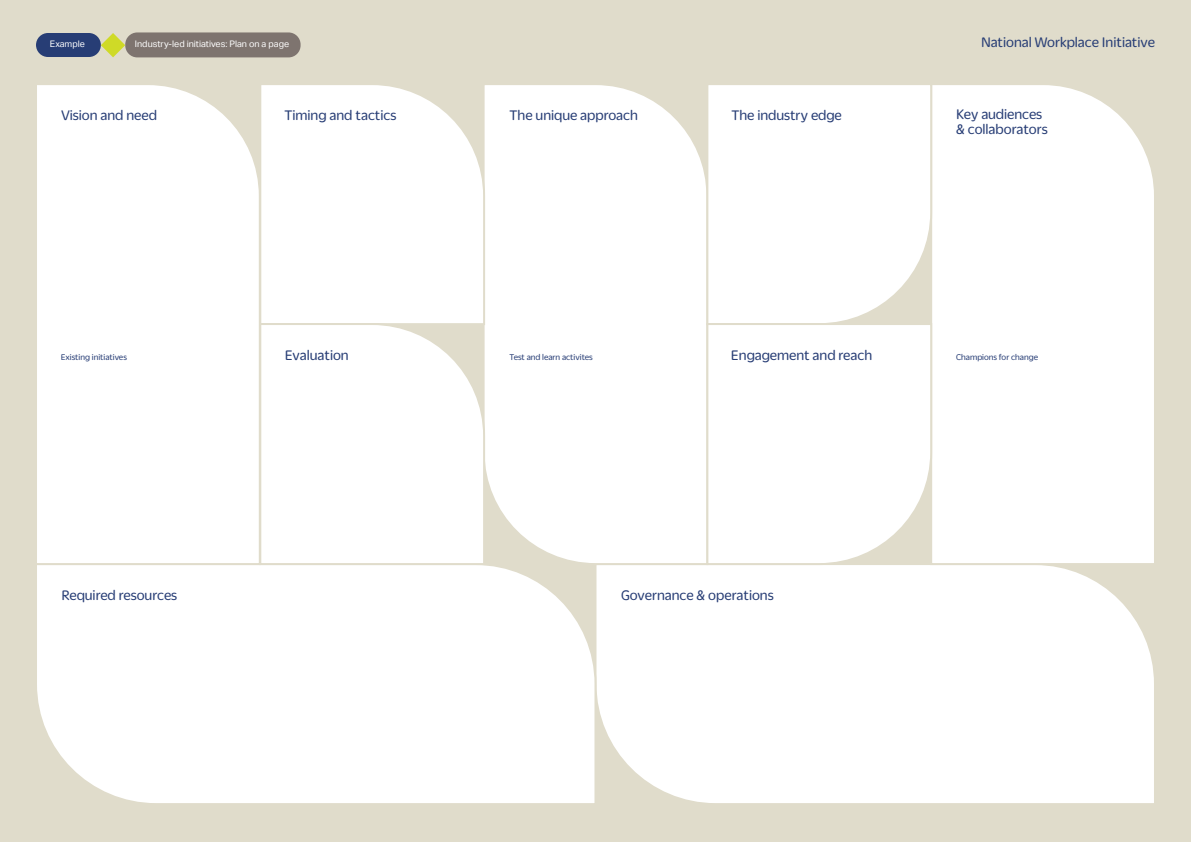
<style>
.page{position:relative;width:1191px;height:842px;background:#e0dccb}
.page>*{position:absolute;margin:0;border:0;box-sizing:border-box;transform-origin:0 0}
._3_-_body_copy{font:15px/15px "Duplicate Soft";color:#273d75}
._3_-_body_copy-2{font:9px "Duplicate Soft";color:#273d75}
._3_-_body_copy-3{font:9px "Aktiv Grotesk";color:#fff}
</style>
<div class="page">
<div style="left:597px;top:566px;width:557px;height:237px;background:#fff"></div>
<div style="left:37px;top:566px;width:560px;height:237px;background:#fff"></div>
<div style="left:933px;top:85px;width:221px;height:481px;background:#fff"></div>
<div style="left:37px;top:85px;width:221px;height:481px;background:#fff"></div>
<div style="left:486px;top:85px;width:219px;height:481px;background:#fff"></div>
<svg style="left:705px;top:85px;width:228px;height:237px;background:#fcfcfb"></svg>
<svg style="left:258px;top:85px;width:228px;height:237px;background:#fcfcfb"></svg>
<svg style="left:705px;top:322px;width:228px;height:244px;background:#fcfcfa"></svg>
<svg style="left:258px;top:322px;width:228px;height:244px;background:#fcfcfa"></svg>
<div style="left:36px;top:33px;width:65px;height:24px;background:#273d75;border-radius:12px"></div>
<div style="left:125px;top:32px;width:175px;height:25px;background:#7e746f;border-radius:12px"></div>
<svg style="left:101px;top:33px;width:24px;height:24px"></svg>
<p class="_3_-_body_copy-3" style="left:50px;top:39px;width:36px">Example</p>
<p class="_3_-_body_copy-3" style="left:135px;top:39px;width:156px">Industry-led initiatives: Plan on a page</p>
<p class="_3_-_body_copy" style="left:981px;top:33px;width:175px">National Workplace Initiative</p>
<p class="_3_-_body_copy" style="left:62px;top:106px;width:97px">Vision and need</p>
<p class="_3_-_body_copy" style="left:284px;top:106px;width:114px">Timing and tactics</p>
<p class="_3_-_body_copy" style="left:509px;top:106px;width:130px">The unique approach</p>
<p class="_3_-_body_copy" style="left:731px;top:106px;width:112px">The industry edge</p>
<p class="_3_-_body_copy" style="left:956px;top:106px;width:93px">Key audiences &amp; collaborators</p>
<p class="_3_-_body_copy-2" style="left:61px;top:351px;width:68px">Existing initiatives</p>
<p class="_3_-_body_copy" style="left:285px;top:346px;width:65px">Evaluation</p>
<p class="_3_-_body_copy-2" style="left:509px;top:351px;width:85px">Test and learn activites</p>
<p class="_3_-_body_copy" style="left:731px;top:346px;width:143px">Engagement and reach</p>
<p class="_3_-_body_copy-2" style="left:956px;top:351px;width:83px">Champions for change</p>
<p class="_3_-_body_copy" style="left:61px;top:586px;width:117px">Required resources</p>
<p class="_3_-_body_copy" style="left:621px;top:586px;width:154px">Governance &amp; operations</p>
</div>
